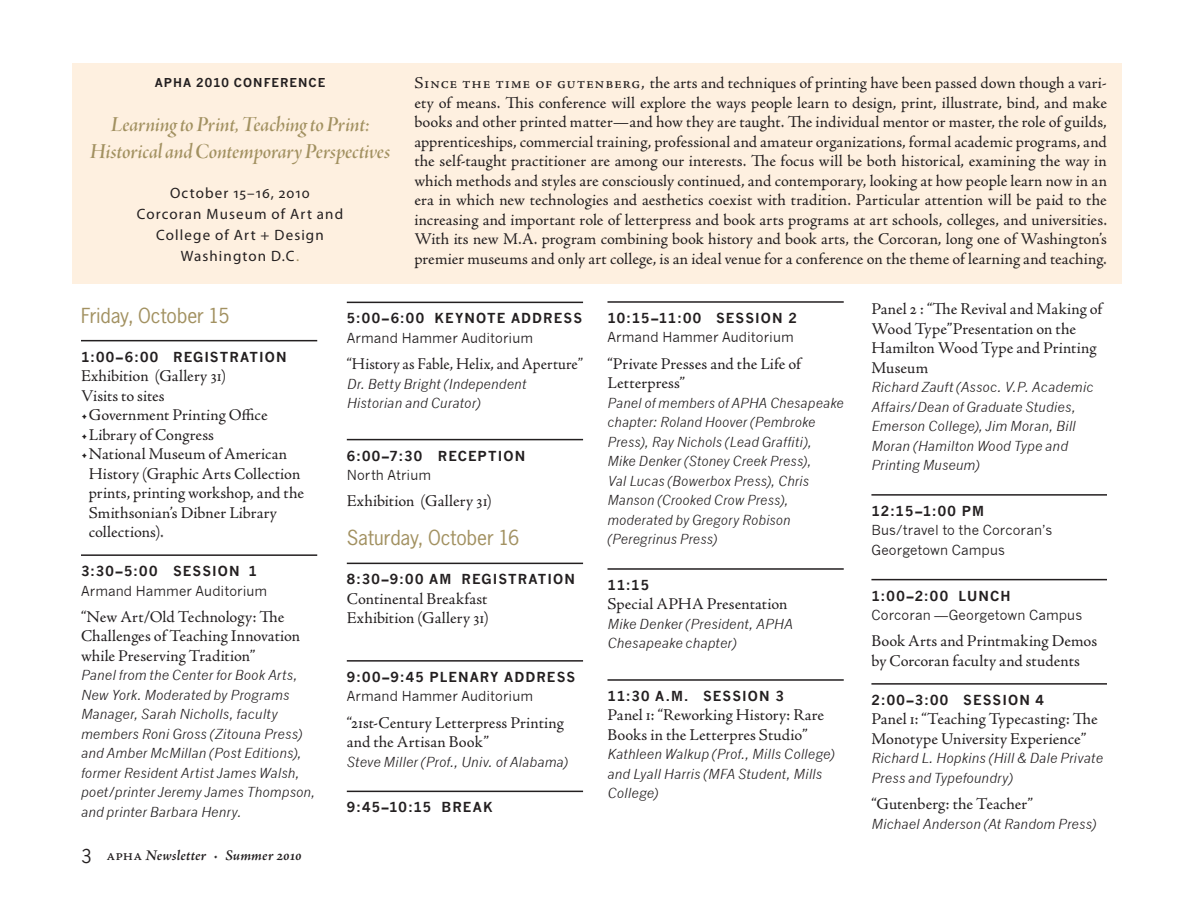
<style>
.page{position:relative;width:1188px;height:918px;background:#fff}
.page>*{position:absolute;margin:0;border:0;box-sizing:border-box;transform-origin:0 0}
.headline_boxed{font:22.5px "Adobe Jenson Pro Semibold It Disp";color:#a29161}
.headline{font:19.5px "News Gothic Std";color:#a29161}
.body_text_first{font:16.5px/19.5px "Adobe Jenson Pro";color:#231f20;text-align:justify}
.conf_text{font:16.5px/19.5px "Adobe Jenson Pro";letter-spacing:.005em;color:#231f20}
.bullets{font:16.5px/19.5px "Adobe Jenson Pro";letter-spacing:.005em;color:#231f20}
.conf_text-2{font:16.5px "Adobe Jenson Pro";letter-spacing:.005em;color:#231f20;scale:.95 1}
.time{font:16.5px "Adobe Jenson Pro";letter-spacing:.005em;color:#231f20}
.subhead{font:15px "Myriad Pro";letter-spacing:.075em;color:#231f20}
.body_text_first-2{font:italic 600 15px "Adobe Jenson Pro";letter-spacing:.005em;color:#231f20}
.conf_speakers{font:italic 13.5px/19.5px "News Gothic";letter-spacing:.01em;color:#231f20}
.time-2{font:700 13.5px "News Gothic";letter-spacing:.08em;color:#231f20}
.location{font:13.5px/19.5px "News Gothic";letter-spacing:.005em;color:#231f20}
.subhead-2{font:700 12px "News Gothic";letter-spacing:.08em;color:#231f20}
.s1{color:#a29161}
.s2{font-family:"News Gothic Std";font-weight:400;font-style:normal;font-size:18px}
.s3{font-weight:400;font-style:normal;font-size:16.5px}
</style>
<div class="page">
<hr style="left:81px;top:340px;width:236px;height:1px;background:#231f20">
<hr style="left:81px;top:554px;width:236px;height:2px;background:#231f20">
<hr style="left:871px;top:494px;width:236px;height:2px;background:#231f20">
<hr style="left:871px;top:579px;width:236px;height:1px;background:#231f20">
<hr style="left:871px;top:683px;width:236px;height:2px;background:#231f20">
<div style="left:72px;top:64px;width:1050px;height:220px;background:#fef0e0"></div>
<hr style="left:608px;top:301px;width:236px;height:2px;background:#231f20">
<hr style="left:608px;top:568px;width:236px;height:2px;background:#231f20">
<hr style="left:608px;top:679px;width:236px;height:2px;background:#231f20">
<hr style="left:347px;top:302px;width:236px;height:1px;background:#231f20">
<hr style="left:347px;top:439px;width:236px;height:1px;background:#231f20">
<hr style="left:347px;top:563px;width:236px;height:1px;background:#231f20">
<hr style="left:347px;top:660px;width:236px;height:2px;background:#231f20">
<hr style="left:347px;top:791px;width:236px;height:1px;background:#231f20">
<p class="subhead-2" style="left:155px;top:75px;width:172px">APHA 2010 CONFERENCE</p>
<p class="headline_boxed" style="left:111px;top:111px;width:260px">Learning to Print, Teaching to Print:</p>
<p class="headline_boxed" style="left:90px;top:138px;width:302px">Historical and Contemporary Perspectives</p>
<p class="subhead" style="left:170px;top:185px;width:141px">October 15–16, 2010</p>
<p class="subhead" style="left:137px;top:206px;width:208px">Corcoran Museum of Art and</p>
<p class="subhead" style="left:156px;top:227px;width:169px">College of Art + Design</p>
<p class="subhead" style="left:181px;top:248px;width:120px">Washington D.C<span class="s1">.</span></p>
<p class="body_text_first" style="left:414px;top:74px;width:694px">Since the time of gutenberg, the arts and techniques of printing have been passed down though a vari&shy;ety of means. This conference will explore the ways people learn to design, print, illustrate, bind, and make books and other printed matter—and how they are taught. The individual mentor or master, the role of guilds, apprenticeships, commercial training, professional and amateur organizations, formal academic programs, and the self-taught practitioner are among our interests. The focus will be both historical, examining the way in which methods and styles are consciously continued, and contemporary, looking at how people learn now in an era in which new technologies and aesthetics coexist with tradition. Particular attention will be paid to the increasing and important role of letterpress and book arts programs at art schools, colleges, and universities.<br>With its new M.A. program combining book history and book arts, the Corcoran, long one of Washington’s premier museums and only art college, is an ideal venue for a conference on the theme of learning and teaching.</p>
<p class="headline" style="left:81px;top:303px;width:150px">Friday, October 15</p>
<p class="time-2" style="left:81px;top:348px;width:207px">1:00–6:00 REGISTRATION</p>
<p class="time" style="left:81px;top:367px;width:147px">Exhibition (Gallery 31)</p>
<p class="body_text_first" style="left:81px;top:386px;width:85px">Visits to sites</p>
<p class="bullets" style="left:81px;top:406px;width:188px">•Government Printing Office</p>
<p class="bullets" style="left:81px;top:425px;width:135px">•Library of Congress</p>
<p class="bullets" style="left:89px;top:445px;width:217px;text-indent:-8px">•National Museum of American<br>History (Graphic Arts Collection prints, printing workshop, and the<br>Smithsonian’s Dibner Library collections).</p>
<p class="time-2" style="left:81px;top:563px;width:177px">3:30–5:00 SESSION 1</p>
<p class="location" style="left:81px;top:581px;width:188px">Armand Hammer Auditorium</p>
<p class="conf_text" style="left:81px;top:607px;width:221px">“New Art/Old Technology: The<br>Challenges of Teaching Innovation while Preserving Tradition”</p>
<p class="conf_speakers" style="left:81px;top:666px;width:236px">Panel from the Center for Book Arts, New York. Moderated by Programs Manager, Sarah Nicholls, faculty members Roni Gross (Zitouna Press) and Amber McMillan (Post Editions), former Resident Artist James Walsh, poet/printer Jeremy James Thompson, and printer Barbara Henry.</p>
<p class="body_text_first-2" style="left:81px;top:847px;width:222px"><span class="s2">3</span> <span class="s3">apha</span> Newsletter · Summer 2010</p>
<p class="time-2" style="left:347px;top:310px;width:237px">5:00–6:00 KEYNOTE ADDRESS</p>
<p class="location" style="left:347px;top:328px;width:188px">Armand Hammer Auditorium</p>
<p class="conf_text-2" style="left:347px;top:355px;width:250px">“History as Fable, Helix, and Aperture”</p>
<p class="conf_speakers" style="left:347px;top:374px;width:181px">Dr. Betty Bright (Independent<br>Historian and Curator)</p>
<p class="time-2" style="left:347px;top:447px;width:180px">6:00–7:30 RECEPTION</p>
<p class="location" style="left:347px;top:466px;width:86px">North Atrium</p>
<p class="conf_text" style="left:347px;top:492px;width:147px">Exhibition (Gallery 31)</p>
<p class="headline" style="left:347px;top:525px;width:174px">Saturday, October 16</p>
<p class="time-2" style="left:347px;top:571px;width:230px">8:30–9:00 AM REGISTRATION</p>
<p class="conf_text" style="left:347px;top:589px;width:142px">Continental Breakfast</p>
<p class="conf_text" style="left:347px;top:609px;width:144px">Exhibition (Gallery 31)</p>
<p class="time-2" style="left:347px;top:669px;width:230px">9:00–9:45 PLENARY ADDRESS</p>
<p class="location" style="left:347px;top:687px;width:188px">Armand Hammer Auditorium</p>
<p class="conf_text" style="left:347px;top:713px;width:219px">“21st-Century Letterpress Printing and the Artisan Book”</p>
<p class="conf_speakers" style="left:347px;top:752px;width:223px">Steve Miller (Prof., Univ. of Alabama)</p>
<p class="time-2" style="left:347px;top:799px;width:147px">9:45–10:15 BREAK</p>
<p class="time-2" style="left:608px;top:310px;width:191px">10:15–11:00 SESSION 2</p>
<p class="location" style="left:608px;top:328px;width:188px">Armand Hammer Auditorium</p>
<p class="conf_text" style="left:608px;top:354px;width:195px">“Private Presses and the Life of<br>Letterpress”</p>
<p class="conf_speakers" style="left:608px;top:393px;width:238px">Panel of members of APHA Chesapeake chapter: Roland Hoover (Pembroke<br>Press), Ray Nichols (Lead Graffiti),<br>Mike Denker (Stoney Creek Press),<br>Val Lucas (Bowerbox Press), Chris<br>Manson (Crooked Crow Press), moderated by Gregory Robison (Peregrinus Press)</p>
<p class="time-2" style="left:608px;top:577px;width:43px">11:15</p>
<p class="conf_text" style="left:608px;top:595px;width:181px">Special APHA Presentation</p>
<p class="conf_speakers" style="left:608px;top:614px;width:187px">Mike Denker (President, APHA<br>Chesapeake chapter)</p>
<p class="time-2" style="left:608px;top:688px;width:178px">11:30 A.M. SESSION 3</p>
<p class="conf_text" style="left:608px;top:706px;width:218px">Panel 1: “Reworking History: Rare<br>Books in the Letterpres Studio”</p>
<p class="conf_speakers" style="left:608px;top:745px;width:229px">Kathleen Walkup (Prof., Mills College) and Lyall Harris (MFA Student, Mills<br>College)</p>
<p class="conf_text" style="left:871px;top:300px;width:232px">Panel 2 : “The Revival and Making of<br>Wood Type”Presentation on the<br>Hamilton Wood Type and Printing<br>Museum</p>
<p class="conf_speakers" style="left:871px;top:377px;width:224px">Richard Zauft (Assoc. V.P. Academic<br>Affairs/Dean of Graduate Studies,<br>Emerson College), Jim Moran, Bill<br>Moran (Hamilton Wood Type and<br>Printing Museum)</p>
<p class="time-2" style="left:871px;top:503px;width:114px">12:15–1:00 PM</p>
<p class="location" style="left:871px;top:521px;width:182px">Bus/travel to the Corcoran’s<br>Georgetown Campus</p>
<p class="time-2" style="left:871px;top:587px;width:141px">1:00–2:00 LUNCH</p>
<p class="location" style="left:871px;top:606px;width:212px">Corcoran —Georgetown Campus</p>
<p class="conf_text" style="left:871px;top:632px;width:227px">Book Arts and Printmaking Demos by Corcoran faculty and students</p>
<p class="time-2" style="left:871px;top:692px;width:174px">2:00–3:00 SESSION 4</p>
<p class="conf_text" style="left:871px;top:710px;width:228px">Panel 1: “Teaching Typecasting: The<br>Monotype University Experience”</p>
<p class="conf_speakers" style="left:871px;top:749px;width:233px">Richard L. Hopkins (Hill &amp; Dale Private<br>Press and Typefoundry)</p>
<p class="conf_text" style="left:871px;top:795px;width:163px">“Gutenberg: the Teacher”</p>
<p class="conf_speakers" style="left:871px;top:814px;width:227px">Michael Anderson (At Random Press)</p>
</div>
